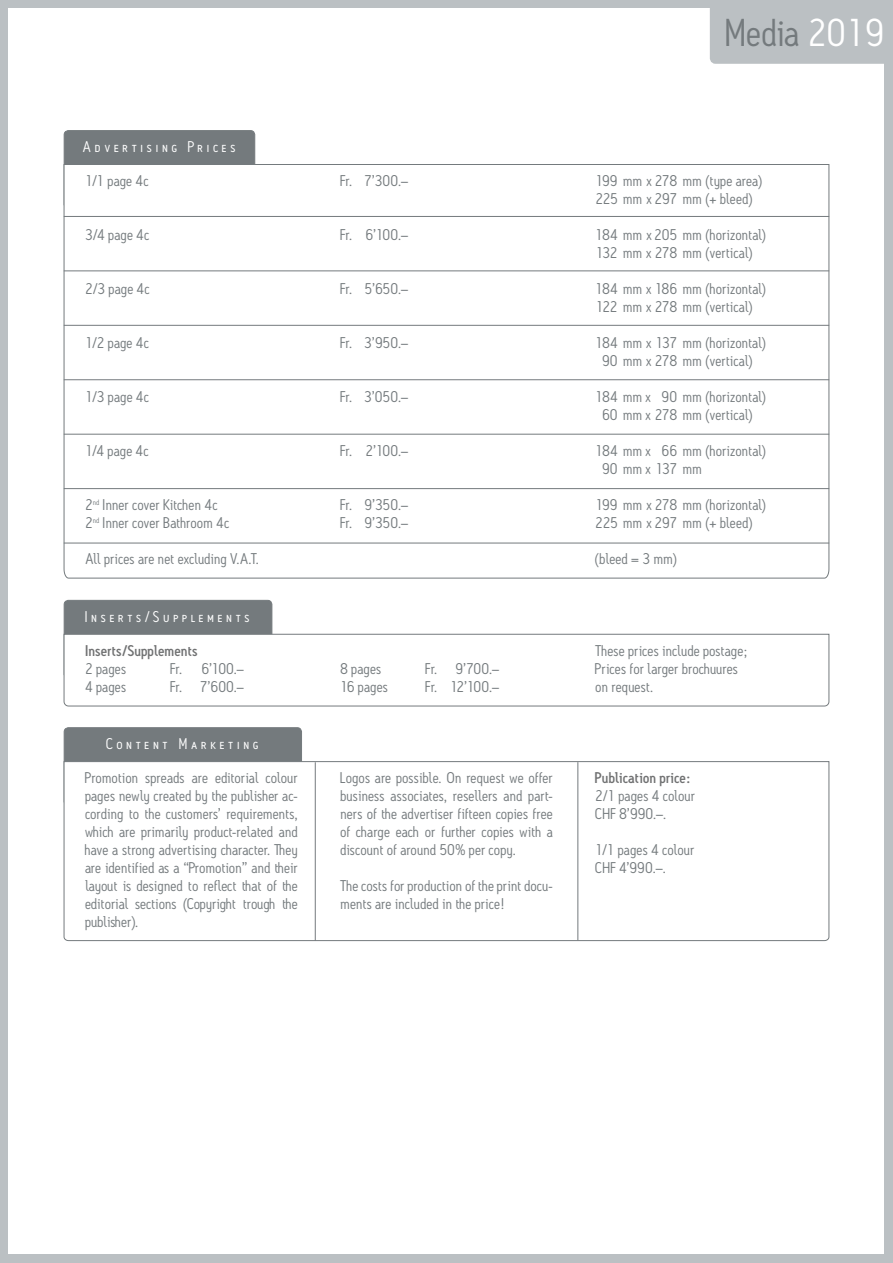
<style>
.page{position:relative;width:893px;height:1263px;background:#bbc0c3}
.page>*{position:absolute;margin:0;border:0;box-sizing:border-box;transform-origin:0 0}
.t1{font:37.5px "Antitled";color:#747a7d}
.t2{font:15px/18px "Antitled";letter-spacing:.005em;color:#747a7d}
.t3{font:15px "Antitled Book Caps";letter-spacing:.25em;color:#fff}
.t4{font:500 15px "Antitled";letter-spacing:.005em;color:#707172}
.s1{color:#fff}
</style>
<div class="page">
<div style="left:9px;top:9px;width:875px;height:1245px;background:#fff"></div>
<div style="left:64px;top:131px;width:191px;height:77px;background:#747a7d;border-radius:4px"></div>
<div style="left:64px;top:130px;width:191px;height:79px;border:1px solid #747a7d;border-radius:4px"></div>
<svg style="left:64px;top:164px;width:765px;height:415px"></svg>
<hr style="left:64px;top:216px;width:765px;height:1px;background:#747a7d">
<hr style="left:64px;top:271px;width:765px;height:1px;background:#747a7d">
<hr style="left:64px;top:325px;width:765px;height:1px;background:#747a7d">
<hr style="left:64px;top:379px;width:765px;height:1px;background:#747a7d">
<hr style="left:64px;top:434px;width:765px;height:1px;background:#747a7d">
<hr style="left:64px;top:488px;width:765px;height:1px;background:#747a7d">
<hr style="left:64px;top:543px;width:765px;height:1px;background:#747a7d">
<div style="left:64px;top:728px;width:238px;height:78px;background:#747a7d;border-radius:4px"></div>
<div style="left:64px;top:727px;width:238px;height:79px;border:1px solid #747a7d;border-radius:4px"></div>
<svg style="left:64px;top:761px;width:765px;height:180px"></svg>
<hr style="left:315px;top:762px;width:1px;height:179px;background:#747a7d">
<hr style="left:578px;top:762px;width:1px;height:178px;background:#747a7d">
<div style="left:64px;top:600px;width:208px;height:78px;background:#747a7d;border-radius:4px"></div>
<div style="left:64px;top:600px;width:208px;height:79px;border:1px solid #747a7d;border-radius:4px"></div>
<svg style="left:64px;top:634px;width:765px;height:72px"></svg>
<div style="left:714px;top:4px;width:175px;height:56px;background:#bbc0c3;border-radius:2px"></div>
<div style="left:710px;top:0;width:183px;height:64px;border:8px solid #bbc0c3;border-radius:2px"></div>
<p class="t3" style="left:83px;top:138px;width:154px">Advertising Prices</p>
<p class="t2" style="left:85px;top:171px;width:65px">1/1 page 4c</p>
<p class="t2" style="left:85px;top:225px;width:66px">3/4 page 4c</p>
<p class="t2" style="left:85px;top:279px;width:66px">2/3 page 4c</p>
<p class="t2" style="left:85px;top:333px;width:65px">1/2 page 4c</p>
<p class="t2" style="left:85px;top:387px;width:65px">1/3 page 4c</p>
<p class="t2" style="left:85px;top:441px;width:65px">1/4 page 4c</p>
<p class="t2" style="left:85px;top:495px;width:146px">2<sup>nd</sup> Inner cover Kitchen 4c<br>2<sup>nd</sup> Inner cover Bathroom 4c</p>
<p class="t2" style="left:85px;top:549px;width:175px">All prices are net excluding V.A.T.</p>
<p class="t3" style="left:85px;top:608px;width:166px">Inserts/Supplements</p>
<p class="t4" style="left:85px;top:641px;width:114px">Inserts/Supplements</p>
<p class="t2" style="left:85px;top:659px;width:43px">2 pages</p>
<p class="t2" style="left:170px;top:659px;width:75px">Fr. 6’100.–</p>
<p class="t2" style="left:85px;top:677px;width:43px">4 pages</p>
<p class="t2" style="left:170px;top:677px;width:75px">Fr. 7’600.–</p>
<p class="t2" style="left:340px;top:171px;width:69px">Fr. 7’300.–</p>
<p class="t2" style="left:340px;top:225px;width:69px">Fr. 6’100.–</p>
<p class="t2" style="left:340px;top:279px;width:69px">Fr. 5’650.–</p>
<p class="t2" style="left:340px;top:333px;width:69px">Fr. 3’950.–</p>
<p class="t2" style="left:340px;top:387px;width:69px">Fr. 3’050.–</p>
<p class="t2" style="left:340px;top:441px;width:69px">Fr. 2’100.–</p>
<p class="t2" style="left:340px;top:495px;width:69px">Fr. 9’350.–<br>Fr. 9’350.–</p>
<p class="t2" style="left:340px;top:659px;width:43px">8 pages</p>
<p class="t2" style="left:425px;top:659px;width:75px">Fr. 9’700.–</p>
<p class="t2" style="left:340px;top:677px;width:49px">16 pages</p>
<p class="t2" style="left:425px;top:677px;width:75px">Fr. 12’100.–</p>
<p class="t3" style="left:106px;top:735px;width:154px">Content Marketing</p>
<p class="t2" style="left:85px;top:768px;width:214px;text-align:justify">Promotion spreads are editorial colour pages newly created by the publisher ac&shy;cording to the customers’ requirements, which are primarily product-related and have a strong advertising character. They are identified as a “Promotion” and their layout is designed to reflect that of the editorial sections (Copyright trough the publisher).</p>
<p class="t2" style="left:340px;top:768px;width:214px;text-align:justify">Logos are possible. On request we offer business associates, resellers and part&shy;ners of the advertiser fifteen copies free of charge each or further copies with a discount of around 50% per copy.</p>
<p class="t2" style="left:340px;top:876px;width:214px">The costs for production of the print docu&shy;ments are included in the price!</p>
<h1 class="t1" style="left:724px;top:10px;width:162px">Media <span class="s1">2019</span></h1>
<p class="t2" style="left:595px;top:171px;width:168px">199 mm x 278 mm (type area)<br>225 mm x 297 mm (+ bleed)</p>
<p class="t2" style="left:595px;top:225px;width:172px">184 mm x 205 mm (horizontal)<br>132 mm x 278 mm (vertical)</p>
<p class="t2" style="left:595px;top:279px;width:172px">184 mm x 186 mm (horizontal)<br>122 mm x 278 mm (vertical)</p>
<p class="t2" style="left:595px;top:333px;width:172px;text-align:center">184 mm x 137 mm (horizontal)<br>90 mm x 278 mm (vertical)</p>
<p class="t2" style="left:595px;top:387px;width:172px;text-align:center">184 mm x 90 mm (horizontal)<br>60 mm x 278 mm (vertical)</p>
<p class="t2" style="left:602px;top:441px;width:165px;text-indent:-7px">184 mm x 66 mm (horizontal)<br>90 mm x 137 mm</p>
<p class="t2" style="left:595px;top:495px;width:172px">199 mm x 278 mm (horizontal)<br>225 mm x 297 mm (+ bleed)</p>
<p class="t2" style="left:595px;top:549px;width:83px">(bleed = 3 mm)</p>
<p class="t2" style="left:595px;top:641px;width:154px">These prices include postage;<br>Prices for larger brochuures on request.</p>
<p class="t4" style="left:595px;top:768px;width:96px">Publication price:</p>
<p class="t2" style="left:595px;top:786px;width:101px">2/1 pages 4 colour<br>CHF 8’990.–.</p>
<p class="t2" style="left:595px;top:840px;width:101px">1/1 pages 4 colour<br>CHF 4’990.–.</p>
</div>
